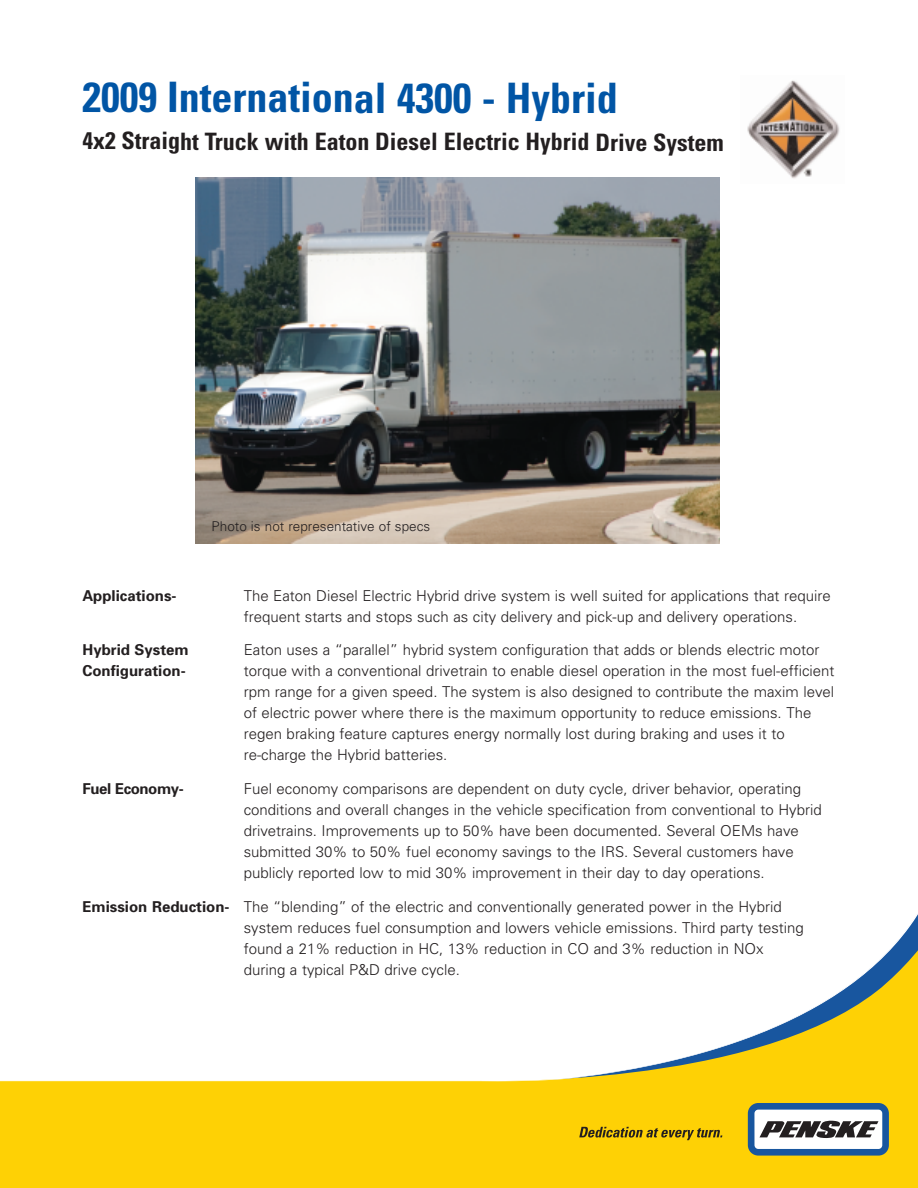
<style>
.page{position:relative;width:918px;height:1188px;background:#fff}
.page>*{position:absolute;margin:0;border:0;box-sizing:border-box;transform-origin:0 0}
.t1{font:700 condensed 42px "Univers";color:#0155a5}
.t2{font:700 condensed 24px "Univers";color:#231f20}
.t3{font:300 15px/21px "Univers";color:#231f20}
.t4{font:700 15px/21px "Univers";color:#231f20}
.t5{font:700 15px "Univers";letter-spacing:-.03em;color:#231f20}
.t6{font:300 13.5px "Univers";color:#231f20}
.s1{font-weight:700}
</style>
<div class="page">
<div style="left:0;top:1083px;width:918px;height:105px;background:#fed105"></div>
<svg style="left:0;top:914px;width:918px;height:169px"></svg>
<div style="left:748px;top:1103px;width:141px;height:53px;background:#18569f;border-radius:10px"></div>
<div style="left:754px;top:1110px;width:128px;height:39px;background:#fff;border-radius:4px"></div>
<svg style="left:760px;top:1121px;width:118px;height:17px"></svg>
<svg style="left:579px;top:1127px;width:143px;height:13px;background:#b6960d"></svg>
<img style="left:747px;top:80px;width:93px;height:99px">
<img style="left:196px;top:178px;width:524px;height:365px">
<h1 class="t1" style="left:82px;top:82px;width:537px">2009 International 4300 - Hybrid</h1>
<h2 class="t2" style="left:82px;top:133px;width:643px">4x2 Straight Truck with Eaton Diesel Electric Hybrid Drive System</h2>
<p class="t6" style="left:212px;top:521px;width:220px">Photo is not representative of specs</p>
<p class="t4" style="left:82px;top:586px;width:96px">Applications-</p>
<p class="t3" style="left:244px;top:586px;width:589px">The Eaton Diesel Electric Hybrid drive system is well suited for applications that require frequent starts and stops such as city delivery and pick-up and delivery operations.</p>
<p class="t4" style="left:82px;top:641px;width:108px">Hybrid System<br>Configuration-</p>
<p class="t3" style="left:244px;top:641px;width:592px">Eaton uses a “parallel” hybrid system configuration that adds or blends electric motor torque with a conventional drivetrain to enable diesel operation in the most fuel-efficient rpm range for a given speed. The system is also designed to contribute the maxim level of electric power where there is the maximum opportunity to reduce emissions. The regen braking feature captures energy normally lost during braking and uses it to re-charge the Hybrid batteries.</p>
<p class="t5" style="left:82px;top:783px;width:103px">Fuel Economy-</p>
<p class="t3" style="left:244px;top:780px;width:580px">Fuel economy comparisons are dependent on duty cycle, driver behavior, operating conditions and overall changes in the vehicle specification from conventional to Hybrid drivetrains. Improvements up to 50% have been documented. Several OEMs have submitted 30% to 50% fuel economy savings to the IRS. Several customers have publicly reported low to mid 30% improvement in their day to day operations.</p>
<p class="t3" style="left:244px;top:898px;width:562px;text-indent:-161px"><span class="s1">Emission Reduction-</span> The “blending” of the electric and conventionally generated power in the Hybrid system reduces fuel consumption and lowers vehicle emissions. Third party testing found a 21% reduction in HC, 13% reduction in CO and 3% reduction in NOx during a typical P&amp;D drive cycle.</p>
</div>
